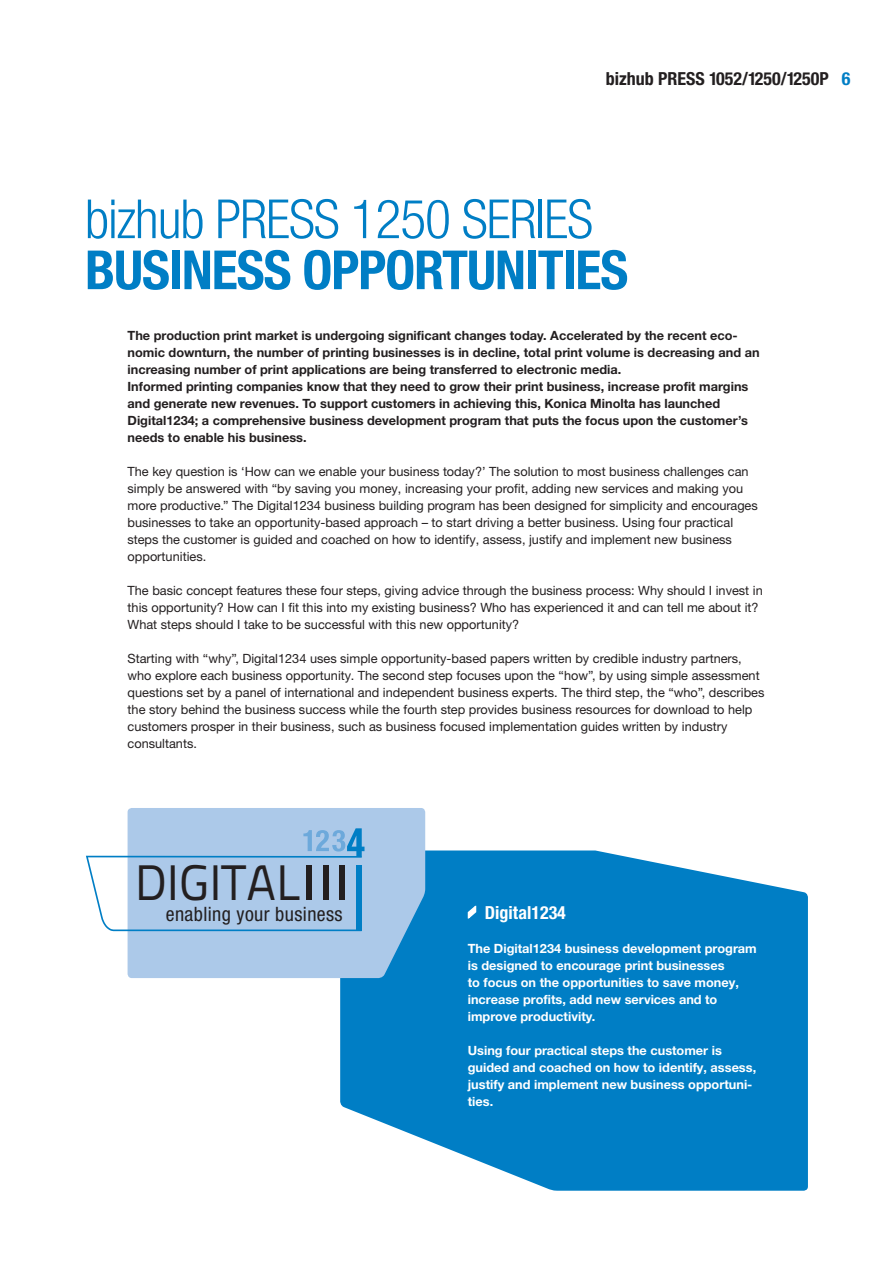
<style>
.page{position:relative;width:893px;height:1263px;background:#fff}
.page>*{position:absolute;margin:0;border:0;box-sizing:border-box;transform-origin:0 0}
.t1{font:300 condensed 54px "Helvetica Neue LTW1 G";letter-spacing:-.02em;color:#007ec5}
.t2{font:700 condensed 54px "Helvetica Neue LTW1 G";letter-spacing:-.02em;color:#007ec5}
.t3{font:49.8px "Panefresco 400 wt";color:#231f20}
.t4{font:condensed 19.8px "Helvetica KMCE";letter-spacing:.02em;color:#231f20}
.t5{font:700 condensed 18px "Helvetica Neue LTW1 G";color:#231f20}
.t6{font:700 condensed 18px "Helvetica Neue LTW1 G";color:#fff}
.t7{font:12.75px/17px "Helvetica Neue LTW1 G";color:#231f20}
.t8{font:700 12.75px/17px "Helvetica Neue LTW1 G";color:#231f20}
.t9{font:700 12.75px/17px "Helvetica Neue LTW1 G";color:#fff}
.s1{color:#007ec5}
</style>
<div class="page">
<svg style="left:340px;top:850px;width:468px;height:341px;background:#188aca"></svg>
<svg style="left:128px;top:808px;width:297px;height:170px;background:#a0c3e6"></svg>
<svg style="left:86px;top:828px;width:278px;height:104px;background:#aac8e5"></svg>
<svg style="left:466px;top:903px;width:11px;height:17px"></svg>
<h3 class="t5" style="left:606px;top:68px;width:246px">bizhub PRESS 1052/1250/1250P <span class="s1">6</span></h3>
<h1 class="t1" style="left:85px;top:188px;width:510px">bizhub PRESS 1250 SERIES</h1>
<h1 class="t2" style="left:85px;top:238px;width:545px">BUSINESS OPPORTUNITIES</h1>
<p class="t8" style="left:128px;top:327px;width:634px">The production print market is undergoing significant changes today. Accelerated by the recent eco&shy;nomic downturn, the number of printing businesses is in decline, total print volume is decreasing and an increasing number of print applications are being transferred to electronic media.<br>Informed printing companies know that they need to grow their print business, increase profit margins and generate new revenues. To support customers in achieving this, Konica Minolta has launched Digital1234; a comprehensive business development program that puts the focus upon the customer’s needs to enable his business.</p>
<p class="t7" style="left:128px;top:463px;width:632px">The key question is ‘How can we enable your business today?’ The solution to most business challenges can simply be answered with “by saving you money, increasing your profit, adding new services and making you more productive.” The Digital1234 business building program has been designed for simplicity and encourages businesses to take an opportunity-based approach – to start driving a better business. Using four practical steps the customer is guided and coached on how to identify, assess, justify and implement new business opportunities.</p>
<p class="t7" style="left:128px;top:582px;width:637px">The basic concept features these four steps, giving advice through the business process: Why should I invest in this opportunity? How can I fit this into my existing business? Who has experienced it and can tell me about it?<br>What steps should I take to be successful with this new opportunity?</p>
<p class="t7" style="left:128px;top:650px;width:638px">Starting with “why”, Digital1234 uses simple opportunity-based papers written by credible industry partners, who explore each business opportunity. The second step focuses upon the “how”, by using simple assessment questions set by a panel of international and independent business experts. The third step, the “who”, describes the story behind the business success while the fourth step provides business resources for download to help customers prosper in their business, such as business focused implementation guides written by industry consultants.</p>
<h2 class="t3" style="left:135px;top:845px;width:168px">DIGITAL</h2>
<h3 class="t4" style="left:166px;top:902px;width:178px">enabling your business</h3>
<h3 class="t6" style="left:485px;top:901px;width:83px">Digital1234</h3>
<p class="t9" style="left:468px;top:939px;width:290px">The Digital1234 business development program is designed to encourage print businesses<br>to focus on the opportunities to save money, increase profits, add new services and to improve productivity.</p>
<p class="t9" style="left:468px;top:1041px;width:290px">Using four practical steps the customer is guided and coached on how to identify, assess, justify and implement new business opportuni&shy;ties.</p>
</div>
